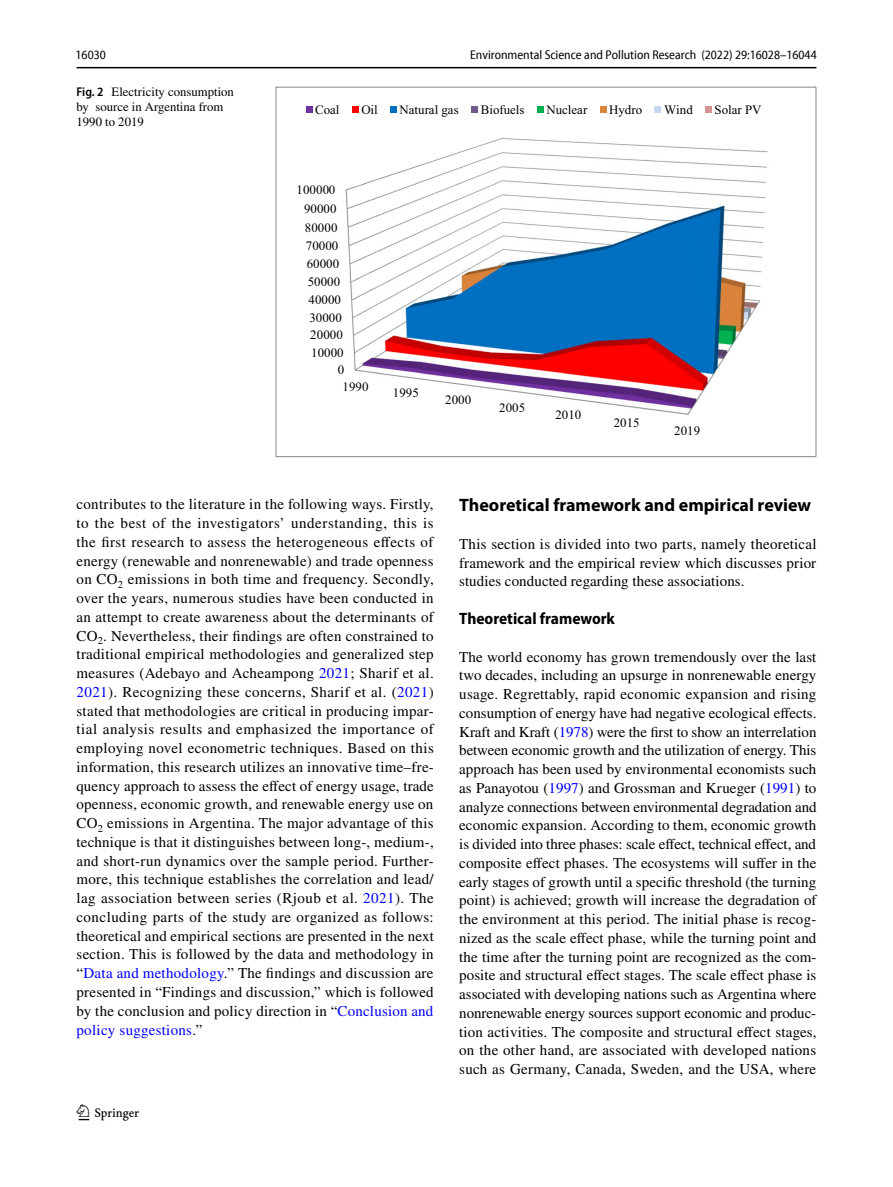
<style>
.page{position:relative;width:893px;height:1187px;background:#fff}
.page>*{position:absolute;margin:0;border:0;box-sizing:border-box;transform-origin:0 0}
.t1{font:22.5px "Springnew Regular 3";color:#000}
.t2{font:700 18px "Myriad Pro";color:#000}
.t3{font:700 semi-condensed 16.5px "Myriad Pro";color:#000}
.t4{font:15px/18.8px "STIX";letter-spacing:.015em;color:#000;text-align:justify}
.t5{font:12.9px "Times New Roman PSMT2";letter-spacing:.005em;color:#000}
.t6{font:semi-condensed 12.75px "Myriad Pro Unic";color:#000}
.t7{font:12.75px/15px "STIX";color:#000}
.s1{font-family:"Myriad Pro";font-weight:600;font-stretch:semi-condensed}
.s2{color:#00f}
</style>
<div class="page">
<hr style="left:77px;top:67px;width:739px;height:1px;background:#000">
<img style="left:345px;top:138px;width:423px;height:277px">
<svg style="left:306px;top:107px;width:6px;height:6px"></svg>
<div style="left:352px;top:107px;width:7px;height:6px;background:#f00"></div>
<div style="left:390px;top:107px;width:7px;height:6px;background:#0070c0"></div>
<div style="left:471px;top:107px;width:7px;height:6px;background:#71588f"></div>
<svg style="left:537px;top:107px;width:6px;height:6px"></svg>
<svg style="left:600px;top:107px;width:6px;height:6px"></svg>
<svg style="left:655px;top:107px;width:6px;height:6px"></svg>
<div style="left:705px;top:107px;width:7px;height:6px;background:#d19392"></div>
<p class="t6" style="left:76px;top:50px;width:32px">16030</p>
<p class="t6" style="left:470px;top:50px;width:348px">Environmental Science and Pollution Research (2022) 29:16028–16044</p>
<p class="t7" style="left:77px;top:85px;width:159px"><span class="s1">Fig. 2</span> Electricity consumption by source in Argentina from<br>1990 to 2019</p>
<p class="t5" style="left:315px;top:105px;width:26px">Coal</p>
<p class="t5" style="left:361px;top:105px;width:18px">Oil</p>
<p class="t5" style="left:400px;top:105px;width:61px">Natural gas</p>
<p class="t5" style="left:481px;top:105px;width:45px">Biofuels</p>
<p class="t5" style="left:546px;top:105px;width:42px">Nuclear</p>
<p class="t5" style="left:609px;top:105px;width:34px">Hydro</p>
<p class="t5" style="left:664px;top:105px;width:30px">Wind</p>
<p class="t5" style="left:714px;top:105px;width:48px">Solar PV</p>
<p class="t5" style="left:297px;top:185px;width:40px">100000</p>
<p class="t5" style="left:304px;top:204px;width:34px">90000</p>
<p class="t5" style="left:305px;top:222px;width:34px">80000</p>
<p class="t5" style="left:306px;top:241px;width:34px">70000</p>
<p class="t5" style="left:307px;top:259px;width:34px">60000</p>
<p class="t5" style="left:308px;top:277px;width:34px">50000</p>
<p class="t5" style="left:309px;top:295px;width:34px">40000</p>
<p class="t5" style="left:309px;top:313px;width:34px">30000</p>
<p class="t5" style="left:310px;top:330px;width:34px">20000</p>
<p class="t5" style="left:311px;top:348px;width:34px">10000</p>
<p class="t5" style="left:338px;top:365px;width:8px">0</p>
<p class="t5" style="left:343px;top:382px;width:27px">1990</p>
<p class="t5" style="left:393px;top:388px;width:27px">1995</p>
<p class="t5" style="left:445px;top:395px;width:27px">2000</p>
<p class="t5" style="left:499px;top:402px;width:27px">2005</p>
<p class="t5" style="left:555px;top:410px;width:27px">2010</p>
<p class="t5" style="left:614px;top:418px;width:27px">2015</p>
<p class="t5" style="left:674px;top:426px;width:27px">2019</p>
<p class="t4" style="left:77px;top:496px;width:359px">contributes to the literature in the following ways. Firstly, to the best of the investigators’ understanding, this is the first research to assess the heterogeneous effects of energy (renewable and nonrenewable) and trade openness on CO<sub>2</sub> emissions in both time and frequency. Secondly, over the years, numerous studies have been conducted in an attempt to create awareness about the determinants of CO<sub>2</sub>. Nevertheless, their findings are often constrained to traditional empirical methodologies and generalized step measures (Adebayo and Acheampong <span class="s2">2021</span>; Sharif et al.<br><span class="s2">2021</span>). Recognizing these concerns, Sharif et al. (<span class="s2">2021</span>) stated that methodologies are critical in producing impar&shy;tial analysis results and emphasized the importance of employing novel econometric techniques. Based on this information, this research utilizes an innovative time–fre&shy;quency approach to assess the effect of energy usage, trade openness, economic growth, and renewable energy use on CO<sub>2</sub> emissions in Argentina. The major advantage of this technique is that it distinguishes between long-, medium-, and short-run dynamics over the sample period. Further&shy;more, this technique establishes the correlation and lead/ lag association between series (Rjoub et al. <span class="s2">2021</span>). The concluding parts of the study are organized as follows: theoretical and empirical sections are presented in the next section. This is followed by the data and methodology in “<span class="s2">Data and methodology</span>.” The findings and discussion are presented in “Findings and discussion,” which is followed by the conclusion and policy direction in “<span class="s2">Conclusion and policy suggestions</span>.”</p>
<p class="t2" style="left:459px;top:493px;width:353px">Theoretical framework and empirical review</p>
<p class="t4" style="left:459px;top:535px;width:359px">This section is divided into two parts, namely theoretical framework and the empirical review which discusses prior studies conducted regarding these associations.</p>
<p class="t3" style="left:459px;top:609px;width:157px">Theoretical framework</p>
<p class="t4" style="left:459px;top:648px;width:359px">The world economy has grown tremendously over the last two decades, including an upsurge in nonrenewable energy usage. Regrettably, rapid economic expansion and rising consumption of energy have had negative ecological effects.<br>Kraft and Kraft (<span class="s2">1978</span>) were the first to show an interrelation between economic growth and the utilization of energy. This approach has been used by environmental economists such as Panayotou (<span class="s2">1997</span>) and Grossman and Krueger (<span class="s2">1991</span>) to analyze connections between environmental degradation and economic expansion. According to them, economic growth is divided into three phases: scale effect, technical effect, and composite effect phases. The ecosystems will suffer in the early stages of growth until a specific threshold (the turning point) is achieved; growth will increase the degradation of the environment at this period. The initial phase is recog&shy;nized as the scale effect phase, while the turning point and the time after the turning point are recognized as the com&shy;posite and structural effect stages. The scale effect phase is associated with developing nations such as Argentina where nonrenewable energy sources support economic and produc&shy;tion activities. The composite and structural effect stages, on the other hand, are associated with developed nations such as Germany, Canada, Sweden, and the USA, where</p>
<h1 class="t1" style="left:79px;top:1104px;width:62px">1 3</h1>
</div>
